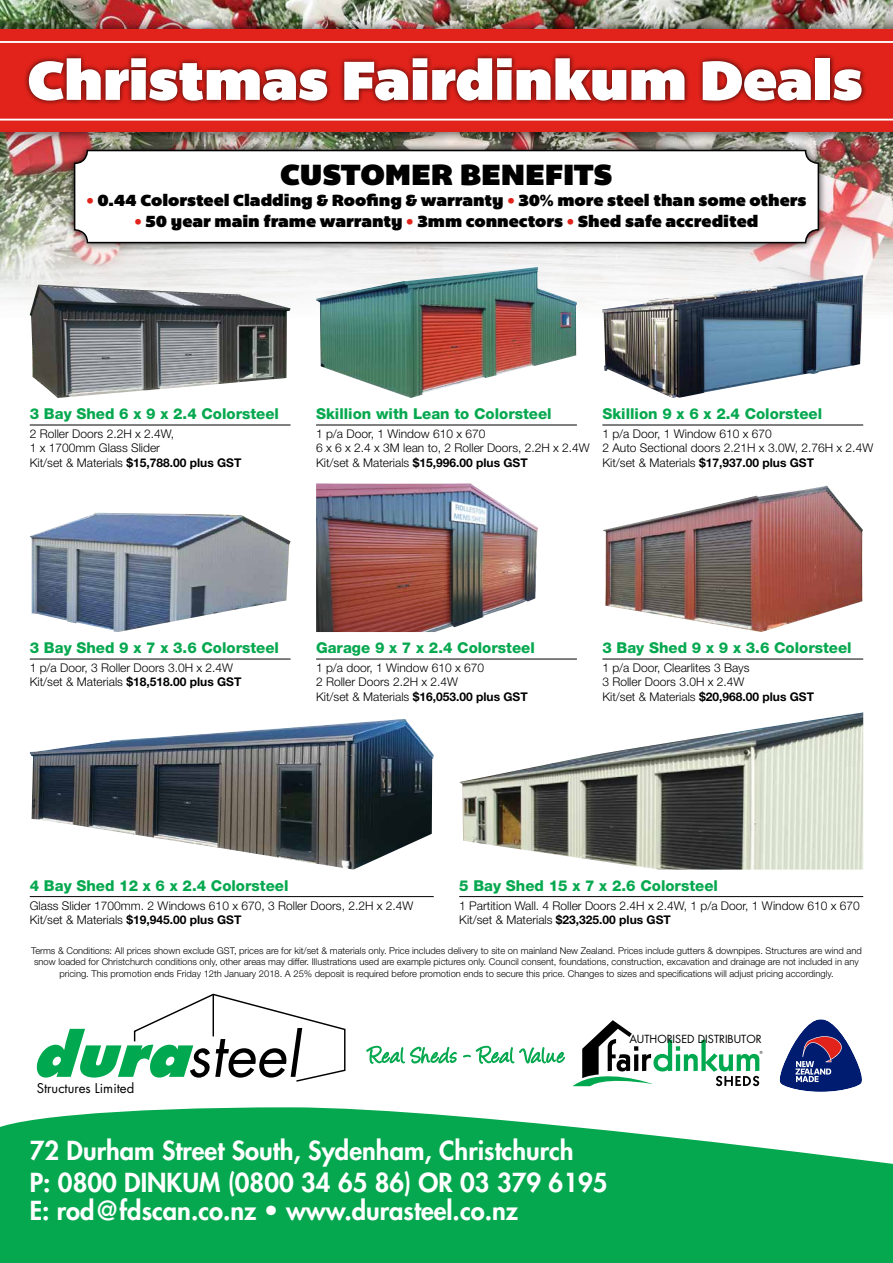
<style>
.page{position:relative;width:893px;height:1263px;background:#fff}
.page>*{position:absolute;margin:0;border:0;box-sizing:border-box;transform-origin:0 0}
.t1{font:59.25px "Futura";color:#000}
.t2{font:56.25px "Bemio";letter-spacing:-.01em;color:#fff}
.t3{font:30px "Bemio";letter-spacing:-.005em;color:#000}
.t4{font:800 25.5px/31.5px "Futura";color:#fff}
.t5{font:16.5px "Bemio";color:#000}
.t6{font:800 15px "Helvetica Neue";color:#05a84f}
.t7{font:13.05px "Futura";color:#000}
.t8{font:300 12px/14.4px "Helvetica Neue";color:#000}
.t9{font:10.95px "Futura";color:#000}
.t10{font:300 9.3px/11.2px "Helvetica Neue";color:#000;text-align:center}
.s1{color:#e2231b}
.s2{font-weight:700}
.s3{font-weight:800;font-style:italic;color:#00a94f}
</style>
<div class="page">
<img style="left:0;top:0;width:893px;height:315px">
<svg style="left:0;top:1107px;width:893px;height:156px;background:#21b163"></svg>
<svg style="left:779px;top:1019px;width:83px;height:73px"></svg>
<svg style="left:573px;top:1020px;width:190px;height:66px"></svg>
<svg style="left:133px;top:993px;width:213px;height:89px"></svg>
<hr style="left:213px;top:994px;width:1px;height:42px;background:#000">
<svg style="left:366px;top:1045px;width:199px;height:19px"></svg>
<div style="left:66px;top:142px;width:760px;height:109px;background:#000;opacity:.75"></div>
<div style="left:75px;top:151px;width:743px;height:92px;background:#fff;border-radius:13px"></div>
<div style="left:74px;top:150px;width:745px;height:93px;border:2px solid #000;border-radius:13px"></div>
<div style="left:0;top:18px;width:893px;height:125px;background:#000;opacity:.75"></div>
<div style="left:0;top:30px;width:893px;height:102px;background:#e2231b"></div>
<div style="left:23px;top:53px;width:844px;height:54px;background:#000;opacity:.75"></div>
<hr style="left:0;top:41px;width:893px;height:2px;background:#fff">
<hr style="left:0;top:119px;width:893px;height:2px;background:#fff">
<img style="left:30px;top:285px;width:261px;height:113px">
<hr style="left:30px;top:425px;width:261px;height:1px;background:#000">
<img style="left:316px;top:267px;width:261px;height:131px">
<hr style="left:316px;top:425px;width:261px;height:1px;background:#000">
<img style="left:30px;top:513px;width:261px;height:119px">
<hr style="left:30px;top:659px;width:261px;height:1px;background:#000">
<img style="left:30px;top:719px;width:404px;height:150px">
<hr style="left:30px;top:896px;width:404px;height:1px;background:#000">
<img style="left:602px;top:485px;width:261px;height:147px">
<hr style="left:602px;top:659px;width:261px;height:1px;background:#000">
<hr style="left:316px;top:659px;width:261px;height:1px;background:#000">
<img style="left:602px;top:275px;width:261px;height:123px">
<hr style="left:602px;top:425px;width:261px;height:1px;background:#000">
<hr style="left:459px;top:896px;width:404px;height:1px;background:#000">
<img style="left:459px;top:712px;width:404px;height:157px">
<img style="left:316px;top:483px;width:222px;height:149px">
<h2 class="t2" style="left:27px;top:36px;width:837px">Christmas Fairdinkum Deals</h2>
<h3 class="t3" style="left:280px;top:151px;width:334px">Customer Benefits</h3>
<h3 class="t5" style="left:86px;top:187px;width:722px"><span class="s1">•</span> 0.44 Colorsteel Cladding &amp; Roofing &amp; warranty <span class="s1">•</span> 30% more steel than some others</h3>
<h3 class="t5" style="left:135px;top:208px;width:625px"><span class="s1">•</span> 50 year main frame warranty <span class="s1">•</span> 3mm connectors <span class="s1">•</span> Shed safe accredited</h3>
<p class="t6" style="left:30px;top:405px;width:251px">3 Bay Shed 6 x 9 x 2.4 Colorsteel</p>
<p class="t8" style="left:30px;top:426px;width:213px">2 Roller Doors 2.2H x 2.4W,<br>1 x 1700mm Glass Slider<br>Kit/set &amp; Materials <span class="s2">$15,788.00 plus GST</span></p>
<p class="t6" style="left:316px;top:405px;width:237px">Skillion with Lean to Colorsteel</p>
<p class="t8" style="left:316px;top:426px;width:275px">1 p/a Door, 1 Window 610 x 670<br>6 x 6 x 2.4 x 3M lean to, 2 Roller Doors, 2.2H x 2.4W<br>Kit/set &amp; Materials <span class="s2">$15,996.00 plus GST</span></p>
<p class="t6" style="left:602px;top:405px;width:221px">Skillion 9 x 6 x 2.4 Colorsteel</p>
<p class="t8" style="left:602px;top:426px;width:272px">1 p/a Door, 1 Window 610 x 670<br>2 Auto Sectional doors 2.21H x 3.0W, 2.76H x 2.4W<br>Kit/set &amp; Materials <span class="s2">$17,937.00 plus GST</span></p>
<p class="t6" style="left:30px;top:639px;width:251px">3 Bay Shed 9 x 7 x 3.6 Colorsteel</p>
<p class="t8" style="left:30px;top:660px;width:213px">1 p/a Door, 3 Roller Doors 3.0H x 2.4W<br>Kit/set &amp; Materials <span class="s2">$18,518.00 plus GST</span></p>
<p class="t6" style="left:316px;top:639px;width:220px">Garage 9 x 7 x 2.4 Colorsteel</p>
<p class="t8" style="left:316px;top:660px;width:213px">1 p/a door, 1 Window 610 x 670<br>2 Roller Doors 2.2H x 2.4W<br>Kit/set &amp; Materials <span class="s2">$16,053.00 plus GST</span></p>
<p class="t6" style="left:602px;top:639px;width:251px">3 Bay Shed 9 x 9 x 3.6 Colorsteel</p>
<p class="t8" style="left:602px;top:660px;width:213px">1 p/a Door, Clearlites 3 Bays<br>3 Roller Doors 3.0H x 2.4W<br>Kit/set &amp; Materials <span class="s2">$20,968.00 plus GST</span></p>
<p class="t6" style="left:30px;top:877px;width:260px">4 Bay Shed 12 x 6 x 2.4 Colorsteel</p>
<p class="t8" style="left:30px;top:898px;width:385px">Glass Slider 1700mm. 2 Windows 610 x 670, 3 Roller Doors, 2.2H x 2.4W<br>Kit/set &amp; Materials <span class="s2">$19,945.00 plus GST</span></p>
<p class="t6" style="left:459px;top:877px;width:260px">5 Bay Shed 15 x 7 x 2.6 Colorsteel</p>
<p class="t8" style="left:459px;top:898px;width:402px">1 Partition Wall. 4 Roller Doors 2.4H x 2.4W, 1 p/a Door, 1 Window 610 x 670<br>Kit/set &amp; Materials <span class="s2">$23,325.00 plus GST</span></p>
<p class="t10" style="left:31px;top:945px;width:832px">Terms &amp; Conditions: All prices shown exclude GST, prices are for kit/set &amp; materials only. Price includes delivery to site on mainland New Zealand. Prices include gutters &amp; downpipes. Structures are wind and snow loaded for Christchurch conditions only, other areas may differ. Illustrations used are example pictures only. Council consent, foundations, construction, excavation and drainage are not included in any pricing. This promotion ends Friday 12th January 2018. A 25% deposit is required before promotion ends to secure this price. Changes to sizes and specifications will adjust pricing accordingly.</p>
<h1 class="t1" style="left:31px;top:1017px;width:281px"><span class="s3">dura</span>steel</h1>
<p class="t9" style="left:629px;top:1032px;width:134px">AUTHORISED DISTRIBUTOR</p>
<p class="t7" style="left:37px;top:1080px;width:99px">Structures Limited</p>
<h3 class="t4" style="left:30px;top:1135px;width:579px">72 Durham Street South, Sydenham, Christchurch<br>P: 0800 DINKUM (0800 34 65 86) OR 03 379 6195</h3>
<h3 class="t4" style="left:30px;top:1195px;width:490px">E: rod@fdscan.co.nz • www.durasteel.co.nz</h3>
</div>
